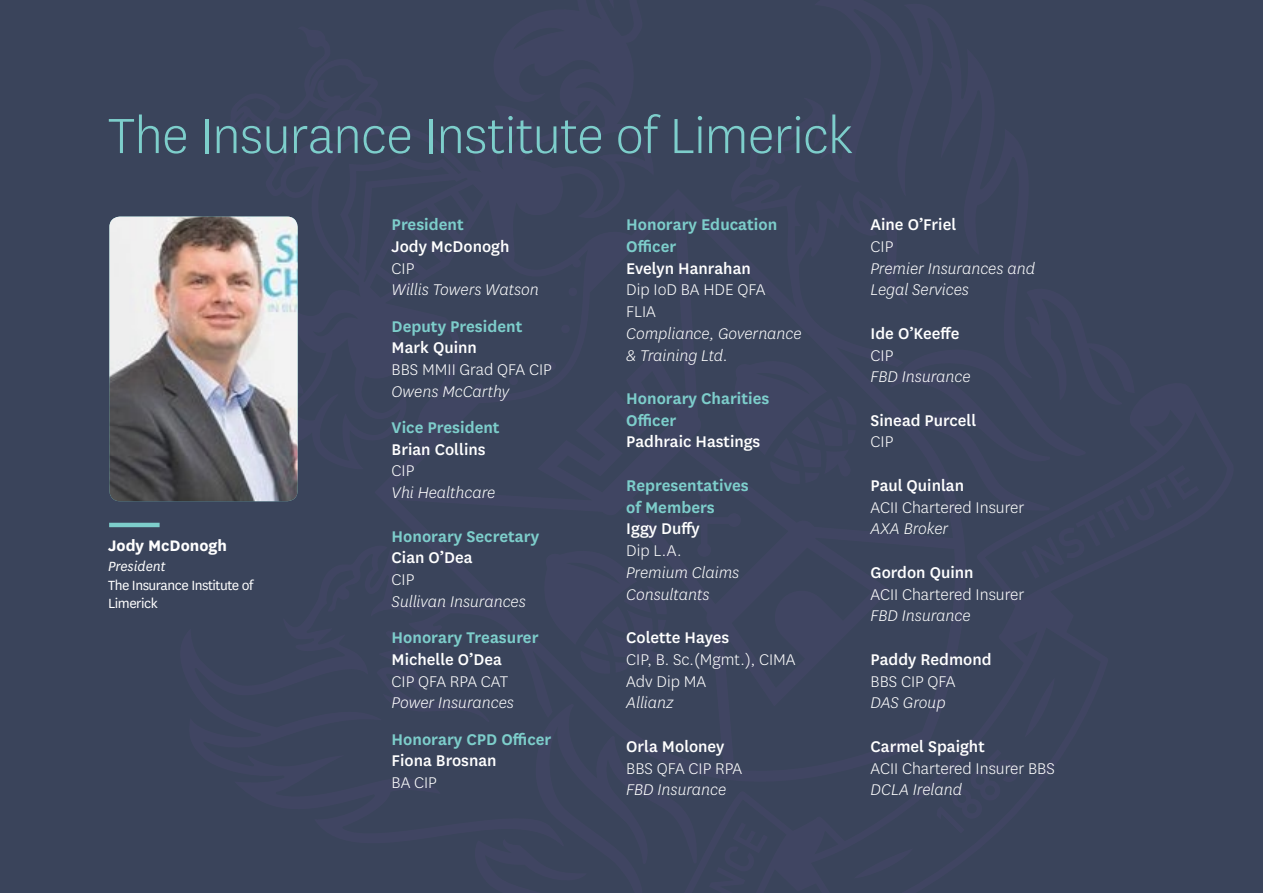
<style>
.page{position:relative;width:1263px;height:893px;background:#3a445b}
.page>*{position:absolute;margin:0;border:0;box-sizing:border-box;transform-origin:0 0}
.t1{font:300 57.75px "National";letter-spacing:-.01em;color:#7dcecb}
.t2{font:italic 300 18.15px/21.8px "National";color:#fff}
.t3{font:500 18.15px "National";color:#fff}
.t4{font:300 18.15px/21.8px "National";color:#fff}
.t5{font:600 18.15px/21.8px "National";color:#7dcecb}
.t6{font:700 17.85px "National";color:#fff}
.t7{font:15.6px/17.9px "National";letter-spacing:-.03em;color:#fff}
.t8{font:italic 15.6px "National";color:#fff}
</style>
<div class="page">
<img style="left:109px;top:217px;width:189px;height:284px">
<hr style="left:109px;top:523px;width:51px;height:4px;background:#7dcecb">
<h1 class="t1" style="left:108px;top:100px;width:746px">The Insurance Institute of Limerick</h1>
<p class="t6" style="left:108px;top:533px;width:120px">Jody McDonogh</p>
<p class="t8" style="left:108px;top:557px;width:59px">President</p>
<p class="t7" style="left:108px;top:576px;width:147px">The Insurance Institute of<br>Limerick</p>
<p class="t5" style="left:392px;top:213px;width:74px">President</p>
<p class="t3" style="left:392px;top:234px;width:119px">Jody McDonogh</p>
<p class="t4" style="left:392px;top:257px;width:24px">CIP</p>
<p class="t2" style="left:392px;top:279px;width:149px">Willis Towers Watson</p>
<p class="t5" style="left:392px;top:314px;width:132px">Deputy President</p>
<p class="t3" style="left:392px;top:335px;width:87px">Mark Quinn</p>
<p class="t4" style="left:392px;top:358px;width:162px">BBS MMII Grad QFA CIP</p>
<p class="t2" style="left:392px;top:380px;width:119px">Owens McCarthy</p>
<p class="t5" style="left:392px;top:415px;width:110px">Vice President</p>
<p class="t3" style="left:392px;top:437px;width:95px">Brian Collins</p>
<p class="t4" style="left:392px;top:459px;width:24px">CIP</p>
<p class="t2" style="left:392px;top:481px;width:105px">Vhi Healthcare</p>
<p class="t5" style="left:392px;top:524px;width:149px">Honorary Secretary</p>
<p class="t3" style="left:392px;top:545px;width:83px">Cian O’Dea</p>
<p class="t4" style="left:392px;top:568px;width:24px">CIP</p>
<p class="t2" style="left:392px;top:590px;width:136px">Sullivan Insurances</p>
<p class="t5" style="left:392px;top:625px;width:149px">Honorary Treasurer</p>
<p class="t3" style="left:392px;top:647px;width:112px">Michelle O’Dea</p>
<p class="t4" style="left:392px;top:670px;width:118px">CIP QFA RPA CAT</p>
<p class="t2" style="left:392px;top:691px;width:124px">Power Insurances</p>
<p class="t5" style="left:392px;top:727px;width:161px">Honorary CPD Officer</p>
<p class="t3" style="left:392px;top:748px;width:107px">Fiona Brosnan</p>
<p class="t4" style="left:392px;top:771px;width:47px">BA CIP</p>
<p class="t5" style="left:626px;top:213px;width:152px">Honorary Education<br>Officer</p>
<p class="t3" style="left:626px;top:256px;width:126px">Evelyn Hanrahan</p>
<p class="t4" style="left:626px;top:278px;width:141px">Dip IoD BA HDE QFA<br>FLIA</p>
<p class="t2" style="left:626px;top:322px;width:177px">Compliance, Governance &amp; Training Ltd.</p>
<p class="t5" style="left:626px;top:386px;width:145px">Honorary Charities<br>Officer</p>
<p class="t3" style="left:626px;top:430px;width:135px">Padhraic Hastings</p>
<p class="t5" style="left:626px;top:473px;width:124px">Representatives of Members</p>
<p class="t3" style="left:626px;top:516px;width:75px">Iggy Duffy</p>
<p class="t4" style="left:626px;top:539px;width:57px">Dip L.A.</p>
<p class="t2" style="left:626px;top:561px;width:115px">Premium Claims<br>Consultants</p>
<p class="t3" style="left:626px;top:625px;width:105px">Colette Hayes</p>
<p class="t4" style="left:626px;top:648px;width:171px">CIP, B. Sc.(Mgmt.), CIMA<br>Adv Dip MA</p>
<p class="t2" style="left:626px;top:691px;width:49px">Allianz</p>
<p class="t3" style="left:626px;top:734px;width:100px">Orla Moloney</p>
<p class="t4" style="left:626px;top:756px;width:118px">BBS QFA CIP RPA</p>
<p class="t2" style="left:626px;top:778px;width:102px">FBD Insurance</p>
<p class="t3" style="left:870px;top:212px;width:87px">Aine O’Friel</p>
<p class="t4" style="left:870px;top:235px;width:24px">CIP</p>
<p class="t2" style="left:870px;top:257px;width:166px">Premier Insurances and<br>Legal Services</p>
<p class="t3" style="left:870px;top:321px;width:90px">Ide O’Keeffe</p>
<p class="t4" style="left:870px;top:344px;width:24px">CIP</p>
<p class="t2" style="left:870px;top:365px;width:102px">FBD Insurance</p>
<p class="t3" style="left:870px;top:408px;width:107px">Sinead Purcell</p>
<p class="t4" style="left:870px;top:430px;width:24px">CIP</p>
<p class="t3" style="left:870px;top:473px;width:95px">Paul Quinlan</p>
<p class="t4" style="left:870px;top:496px;width:155px">ACII Chartered Insurer</p>
<p class="t2" style="left:870px;top:518px;width:79px">AXA Broker</p>
<p class="t3" style="left:870px;top:560px;width:104px">Gordon Quinn</p>
<p class="t4" style="left:870px;top:583px;width:155px">ACII Chartered Insurer</p>
<p class="t2" style="left:870px;top:605px;width:102px">FBD Insurance</p>
<p class="t3" style="left:870px;top:647px;width:122px">Paddy Redmond</p>
<p class="t4" style="left:870px;top:670px;width:87px">BBS CIP QFA</p>
<p class="t2" style="left:870px;top:691px;width:77px">DAS Group</p>
<p class="t3" style="left:870px;top:734px;width:116px">Carmel Spaight</p>
<p class="t4" style="left:870px;top:756px;width:186px">ACII Chartered Insurer BBS</p>
<p class="t2" style="left:870px;top:778px;width:93px">DCLA Ireland</p>
</div>
